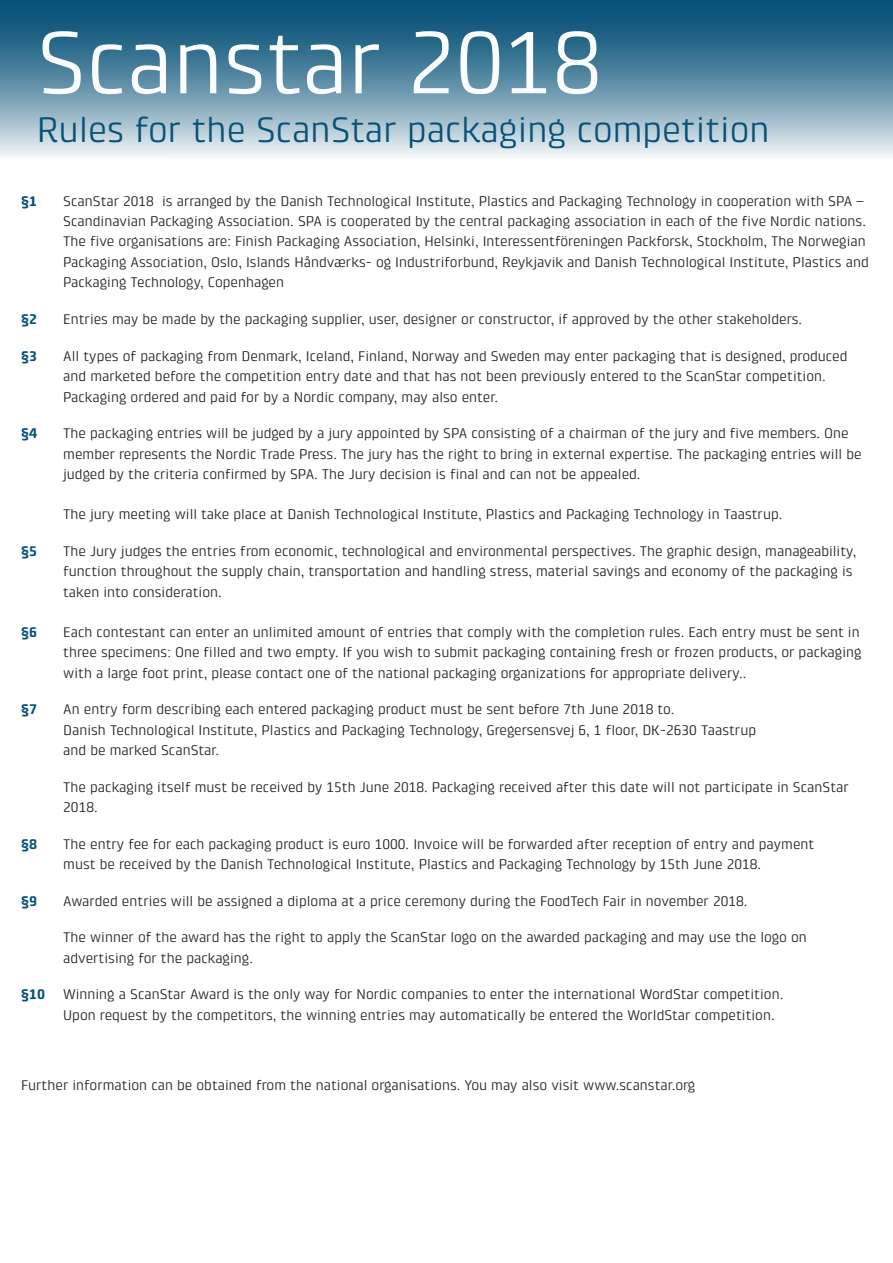
<style>
.page{position:relative;width:893px;height:1263px;background:#fff}
.page>*{position:absolute;margin:0;border:0;box-sizing:border-box;transform-origin:0 0}
.t1{font:90px "Klint Pro";color:#fbfdfc}
.t2{font:36px "Klint Pro";color:#085278}
.t3{font:14.25px/20.2px "Klint Pro";color:#231f20}
.t4{font:700 14.25px "Klint Pro";color:#085278}
</style>
<div class="page">
<svg style="left:0;top:0;width:893px;height:157px;background:#6492aa"></svg>
<p class="t1" style="left:37px;top:12px;width:566px">Scanstar 2018</p>
<p class="t2" style="left:37px;top:110px;width:734px">Rules for the ScanStar packaging competition</p>
<p class="t4" style="left:21px;top:193px;width:17px">§1</p>
<p class="t3" style="left:63px;top:191px;width:804px">ScanStar 2018 is arranged by the Danish Technological Institute, Plastics and Packaging Technology in cooperation with SPA –<br>Scandinavian Packaging Association. SPA is cooperated by the central packaging association in each of the five Nordic nations.</p>
<p class="t3" style="left:63px;top:231px;width:804px">The five organisations are: Finish Packaging Association, Helsinki, Interessentföreningen Packforsk, Stockholm, The Norwegian</p>
<p class="t3" style="left:63px;top:252px;width:807px">Packaging Association, Oslo, Islands Håndværks- og Industriforbund, Reykjavik and Danish Technological Institute, Plastics and</p>
<p class="t3" style="left:63px;top:272px;width:222px">Packaging Technology, Copenhagen</p>
<p class="t4" style="left:21px;top:311px;width:17px">§2</p>
<p class="t3" style="left:63px;top:309px;width:740px">Entries may be made by the packaging supplier, user, designer or constructor, if approved by the other stakeholders.</p>
<p class="t4" style="left:21px;top:348px;width:17px">§3</p>
<p class="t3" style="left:63px;top:346px;width:786px">All types of packaging from Denmark, Iceland, Finland, Norway and Sweden may enter packaging that is designed, produced</p>
<p class="t3" style="left:63px;top:366px;width:764px">and marketed before the competition entry date and that has not been previously entered to the ScanStar competition.</p>
<p class="t3" style="left:63px;top:386px;width:436px">Packaging ordered and paid for by a Nordic company, may also enter.</p>
<p class="t4" style="left:21px;top:425px;width:17px">§4</p>
<p class="t3" style="left:63px;top:423px;width:787px">The packaging entries will be judged by a jury appointed by SPA consisting of a chairman of the jury and five members. One</p>
<p class="t3" style="left:63px;top:443px;width:800px">member represents the Nordic Trade Press. The jury has the right to bring in external expertise. The packaging entries will be</p>
<p class="t3" style="left:63px;top:464px;width:579px">judged by the criteria confirmed by SPA. The Jury decision is final and can not be appealed.</p>
<p class="t3" style="left:63px;top:504px;width:721px">The jury meeting will take place at Danish Technological Institute, Plastics and Packaging Technology in Taastrup.</p>
<p class="t4" style="left:21px;top:543px;width:17px">§5</p>
<p class="t3" style="left:63px;top:541px;width:795px">The Jury judges the entries from economic, technological and environmental perspectives. The graphic design, manageability,</p>
<p class="t3" style="left:63px;top:561px;width:791px">function throughout the supply chain, transportation and handling stress, material savings and economy of the packaging is</p>
<p class="t3" style="left:63px;top:581px;width:160px">taken into consideration.</p>
<p class="t4" style="left:21px;top:624px;width:17px">§6</p>
<p class="t3" style="left:63px;top:622px;width:798px">Each contestant can enter an unlimited amount of entries that comply with the completion rules. Each entry must be sent in</p>
<p class="t3" style="left:63px;top:642px;width:800px">three specimens: One filled and two empty. If you wish to submit packaging containing fresh or frozen products, or packaging</p>
<p class="t3" style="left:63px;top:662px;width:684px">with a large foot print, please contact one of the national packaging organizations for appropriate delivery..</p>
<p class="t4" style="left:21px;top:701px;width:17px">§7</p>
<p class="t3" style="left:63px;top:699px;width:613px">An entry form describing each entered packaging product must be sent before 7th June 2018 to.</p>
<p class="t3" style="left:63px;top:719px;width:694px">Danish Technological Institute, Plastics and Packaging Technology, Gregersensvej 6, 1 floor, DK-2630 Taastrup</p>
<p class="t3" style="left:63px;top:740px;width:157px">and be marked ScanStar.</p>
<p class="t3" style="left:63px;top:776px;width:787px">The packaging itself must be received by 15th June 2018. Packaging received after this date will not participate in ScanStar</p>
<p class="t3" style="left:63px;top:797px;width:36px">2018.</p>
<p class="t4" style="left:21px;top:836px;width:17px">§8</p>
<p class="t3" style="left:63px;top:833px;width:753px">The entry fee for each packaging product is euro 1000. Invoice will be forwarded after reception of entry and payment</p>
<p class="t3" style="left:63px;top:854px;width:699px">must be received by the Danish Technological Institute, Plastics and Packaging Technology by 15th June 2018.</p>
<p class="t4" style="left:21px;top:893px;width:17px">§9</p>
<p class="t3" style="left:63px;top:890px;width:686px">Awarded entries will be assigned a diploma at a price ceremony during the FoodTech Fair in november 2018.</p>
<p class="t3" style="left:63px;top:927px;width:745px">The winner of the award has the right to apply the ScanStar logo on the awarded packaging and may use the logo on</p>
<p class="t3" style="left:63px;top:947px;width:191px">advertising for the packaging.</p>
<p class="t4" style="left:21px;top:986px;width:25px">§10</p>
<p class="t3" style="left:63px;top:984px;width:722px">Winning a ScanStar Award is the only way for Nordic companies to enter the international WordStar competition.</p>
<p class="t3" style="left:63px;top:1004px;width:713px">Upon request by the competitors, the winning entries may automatically be entered the WorldStar competition.</p>
<p class="t3" style="left:21px;top:1075px;width:676px">Further information can be obtained from the national organisations. You may also visit www.scanstar.org</p>
</div>
